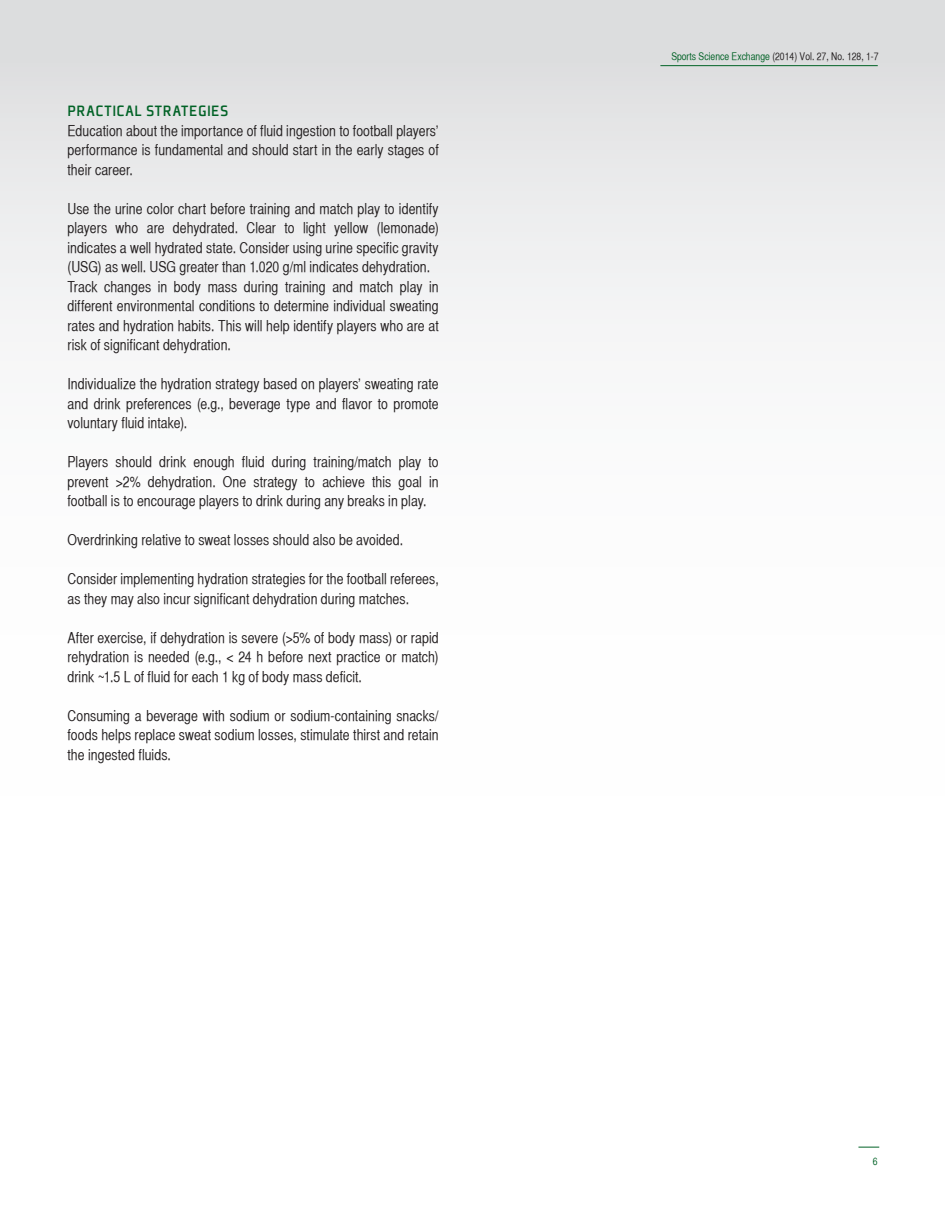
<style>
.page{position:relative;width:945px;height:1215px;background:#fff}
.page>*{position:absolute;margin:0;border:0;box-sizing:border-box;transform-origin:0 0}
.Headings{font:500 16.5px "Plexes Pro";letter-spacing:.03em;color:#016226}
.t1{font:15px/19.5px "Helvetica CY Plain";letter-spacing:.005em;color:#231f20;text-align:justify}
.t2{font:10.5px "Helvetica CY Plain";color:#231f20}
.t3{font:10.5px "Helvetica CY Plain";color:#016226}
.s1{color:#016226}
</style>
<div class="page">
<div style="left:0;top:0;width:944px;height:1215px;background:linear-gradient(to bottom,#e8e8e9,#fff)"></div>
<hr style="left:660px;top:65px;width:218px;height:1px;background:#016226">
<svg style="left:858px;top:1147px;width:21px;height:1px"></svg>
<p class="Headings" style="left:68px;top:101px;width:162px">PRACTICAL STRATEGIES</p>
<p class="t1" style="left:68px;top:121px;width:373px">Education about the importance of fluid ingestion to football players’ performance is fundamental and should start in the early stages of their career.</p>
<p class="t1" style="left:68px;top:199px;width:373px">Use the urine color chart before training and match play to identify players who are dehydrated. Clear to light yellow (lemonade) indicates a well hydrated state. Consider using urine specific gravity (USG) as well. USG greater than 1.020 g/ml indicates dehydration.</p>
<p class="t1" style="left:68px;top:277px;width:373px">Track changes in body mass during training and match play in different environmental conditions to determine individual sweating rates and hydration habits. This will help identify players who are at risk of significant dehydration.</p>
<p class="t1" style="left:68px;top:374px;width:373px">Individualize the hydration strategy based on players’ sweating rate and drink preferences (e.g., beverage type and flavor to promote voluntary fluid intake).</p>
<p class="t1" style="left:68px;top:452px;width:373px">Players should drink enough fluid during training/match play to prevent &gt;2% dehydration. One strategy to achieve this goal in football is to encourage players to drink during any breaks in play.</p>
<p class="t1" style="left:68px;top:530px;width:337px">Overdrinking relative to sweat losses should also be avoided.</p>
<p class="t1" style="left:68px;top:569px;width:373px">Consider implementing hydration strategies for the football referees, as they may also incur significant dehydration during matches.</p>
<p class="t1" style="left:68px;top:628px;width:373px">After exercise, if dehydration is severe (&gt;5% of body mass) or rapid rehydration is needed (e.g., &lt; 24 h before next practice or match) drink ~1.5 L of fluid for each 1 kg of body mass deficit.</p>
<p class="t1" style="left:68px;top:706px;width:373px">Consuming a beverage with sodium or sodium-containing snacks/ foods helps replace sweat sodium losses, stimulate thirst and retain the ingested fluids.</p>
<p class="t2" style="left:671px;top:50px;width:209px"><span class="s1">Sports Science Exchange</span> (2014) Vol. 27, No. 128, 1-7</p>
<p class="t3" style="left:873px;top:1156px;width:6px">6</p>
</div>
